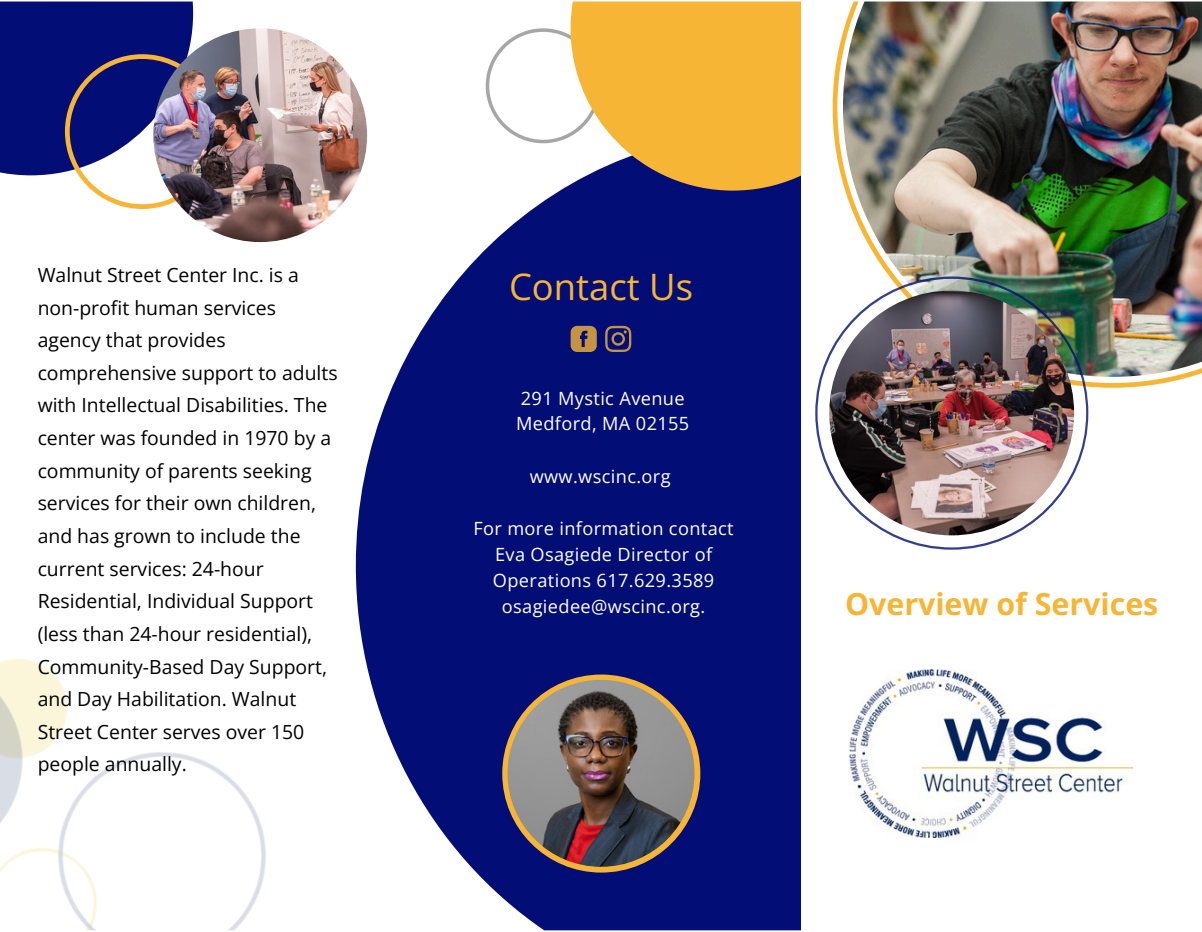
<style>
.page{position:relative;width:1202px;height:932px;background:#fff}
.page>*{position:absolute;margin:0;border:0;box-sizing:border-box;transform-origin:0 0}
.t1{font:36.45px "Open Sans";color:#f7b536}
.t2{font:700 30.3px "Open Sans";color:#f7b536}
.t3{font:19.35px/32.7px "Open Sans";color:#000}
.t4{font:18.15px/25.8px "Open Sans";letter-spacing:.02em;color:#fff}
</style>
<div class="page">
<svg style="left:0;top:2px;width:205px;height:207px"></svg>
<svg style="left:485px;top:28px;width:85px;height:103px"></svg>
<svg style="left:356px;top:131px;width:445px;height:799px;fill:#020e76"></svg>
<svg style="left:570px;top:2px;width:231px;height:188px;background:#e8b049"></svg>
<img style="left:848px;top:669px;width:284px;height:168px">
<img style="left:153px;top:28px;width:214px;height:214px;border-radius:50%">
<svg style="left:502px;top:674px;width:198px;height:198px;background:#e4a83a"></svg>
<img style="left:507px;top:679px;width:187px;height:187px;border-radius:50%">
<img style="left:832px;top:2px;width:369px;height:386px">
<svg style="left:570px;top:326px;width:26px;height:26px"></svg>
<svg style="left:605px;top:326px;width:26px;height:26px"></svg>
<img style="left:815px;top:276px;width:273px;height:273px">
<img style="left:0;top:585px;width:357px;height:345px">
<p class="t3" style="left:38px;top:258px;width:301px">Walnut Street Center Inc. is a non-profit human services agency that provides comprehensive support to adults with Intellectual Disabilities. The center was founded in 1970 by a community of parents seeking services for their own children, and has grown to include the current services: 24-hour<br>Residential, Individual Support (less than 24-hour residential),<br>Community-Based Day Support, and Day Habilitation. Walnut<br>Street Center serves over 150 people annually.</p>
<p class="t1" style="left:509px;top:261px;width:185px">Contact Us</p>
<h2 class="t4" style="left:516px;top:384px;width:175px">291 Mystic Avenue<br>Medford, MA 02155</h2>
<p class="t4" style="left:529px;top:463px;width:142px">www.wscinc.org</p>
<p class="t4" style="left:473px;top:515px;width:262px;text-align:center">For more information contact<br>Eva Osagiede Director of<br>Operations 617.629.3589 osagiedee@wscinc.org.</p>
<p class="t2" style="left:845px;top:582px;width:315px">Overview of Services</p>
</div>
